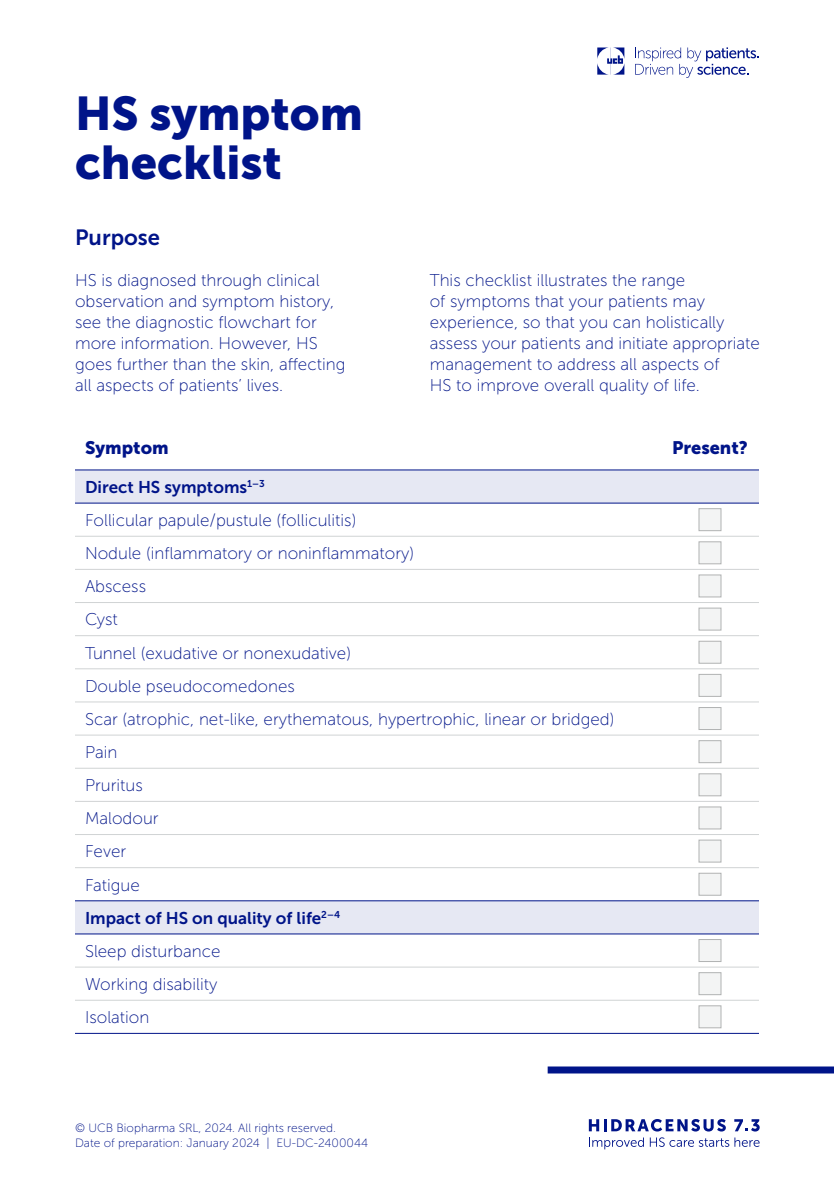
<style>
.page{position:relative;width:834px;height:1194px;background:#fff}
.page>*{position:absolute;margin:0;border:0;box-sizing:border-box;transform-origin:0 0}
.t1{font:47px/49px "Museo Sans 900";color:#001489}
.t2{font:22px "Museo Sans 700";color:#001489}
.t3{font:18px "Museo Sans 900";color:#001489}
.t4{font:17px/33.1px "Museo Sans 100";color:#001489}
.t5{font:17px "Museo Sans 700";color:#001489}
.t6{font:12px/14.4px "Museo Sans 100";color:#001489}
</style>
<div class="page">
<svg style="left:635px;top:47px;width:124px;height:31px"></svg>
<svg style="left:597px;top:48px;width:27px;height:27px"></svg>
<svg style="left:589px;top:1119px;width:171px;height:30px"></svg>
<div style="left:551px;top:1066px;width:283px;height:8px;background:#001489"></div>
<svg style="left:75px;top:470px;width:684px;height:464px"></svg>
<hr style="left:75px;top:469px;width:590px;height:1px;background:#001489">
<hr style="left:665px;top:469px;width:94px;height:1px;background:#001489">
<hr style="left:75px;top:900px;width:590px;height:1px;background:#001489">
<hr style="left:665px;top:900px;width:94px;height:1px;background:#001489">
<hr style="left:75px;top:503px;width:590px;height:1px;background:#001489">
<hr style="left:665px;top:503px;width:94px;height:1px;background:#001489">
<hr style="left:75px;top:934px;width:590px;height:1px;background:#001489">
<hr style="left:665px;top:934px;width:94px;height:1px;background:#001489">
<hr style="left:75px;top:536px;width:590px;height:1px;background:#d0d3d4">
<hr style="left:665px;top:536px;width:94px;height:1px;background:#d0d3d4">
<hr style="left:75px;top:569px;width:590px;height:1px;background:#d0d3d4">
<hr style="left:665px;top:569px;width:94px;height:1px;background:#d0d3d4">
<hr style="left:75px;top:602px;width:590px;height:1px;background:#d0d3d4">
<hr style="left:665px;top:602px;width:94px;height:1px;background:#d0d3d4">
<hr style="left:75px;top:635px;width:590px;height:1px;background:#d0d3d4">
<hr style="left:665px;top:635px;width:94px;height:1px;background:#d0d3d4">
<hr style="left:75px;top:669px;width:590px;height:1px;background:#d0d3d4">
<hr style="left:665px;top:669px;width:94px;height:1px;background:#d0d3d4">
<hr style="left:75px;top:702px;width:590px;height:1px;background:#d0d3d4">
<hr style="left:665px;top:702px;width:94px;height:1px;background:#d0d3d4">
<hr style="left:75px;top:735px;width:590px;height:1px;background:#d0d3d4">
<hr style="left:665px;top:735px;width:94px;height:1px;background:#d0d3d4">
<hr style="left:75px;top:768px;width:590px;height:1px;background:#d0d3d4">
<hr style="left:665px;top:768px;width:94px;height:1px;background:#d0d3d4">
<hr style="left:75px;top:801px;width:590px;height:1px;background:#d0d3d4">
<hr style="left:665px;top:801px;width:94px;height:1px;background:#d0d3d4">
<hr style="left:75px;top:834px;width:590px;height:1px;background:#d0d3d4">
<hr style="left:665px;top:834px;width:94px;height:1px;background:#d0d3d4">
<hr style="left:75px;top:867px;width:590px;height:1px;background:#d0d3d4">
<hr style="left:665px;top:867px;width:94px;height:1px;background:#d0d3d4">
<hr style="left:75px;top:967px;width:590px;height:1px;background:#d0d3d4">
<hr style="left:665px;top:967px;width:94px;height:1px;background:#d0d3d4">
<hr style="left:75px;top:1000px;width:590px;height:1px;background:#d0d3d4">
<hr style="left:665px;top:1000px;width:94px;height:1px;background:#d0d3d4">
<hr style="left:75px;top:1033px;width:590px;height:1px;background:#001489">
<hr style="left:665px;top:1033px;width:94px;height:1px;background:#001489">
<div style="left:698px;top:508px;width:24px;height:23px;background:#f3f4f4;border:1px solid #b1b3b3"></div>
<div style="left:698px;top:541px;width:24px;height:23px;background:#f3f4f4;border:1px solid #b1b3b3"></div>
<div style="left:698px;top:574px;width:24px;height:23px;background:#f3f4f4;border:1px solid #b1b3b3"></div>
<div style="left:698px;top:608px;width:24px;height:23px;background:#f3f4f4;border:1px solid #b1b3b3"></div>
<div style="left:698px;top:641px;width:24px;height:23px;background:#f3f4f4;border:1px solid #b1b3b3"></div>
<div style="left:698px;top:674px;width:24px;height:23px;background:#f3f4f4;border:1px solid #b1b3b3"></div>
<div style="left:698px;top:707px;width:24px;height:23px;background:#f3f4f4;border:1px solid #b1b3b3"></div>
<div style="left:698px;top:740px;width:24px;height:23px;background:#f3f4f4;border:1px solid #b1b3b3"></div>
<div style="left:698px;top:773px;width:24px;height:23px;background:#f3f4f4;border:1px solid #b1b3b3"></div>
<div style="left:698px;top:806px;width:24px;height:23px;background:#f3f4f4;border:1px solid #b1b3b3"></div>
<div style="left:698px;top:840px;width:24px;height:23px;background:#f3f4f4;border:1px solid #b1b3b3"></div>
<div style="left:698px;top:873px;width:24px;height:23px;background:#f3f4f4;border:1px solid #b1b3b3"></div>
<div style="left:698px;top:939px;width:24px;height:23px;background:#f3f4f4;border:1px solid #b1b3b3"></div>
<div style="left:698px;top:972px;width:24px;height:23px;background:#f3f4f4;border:1px solid #b1b3b3"></div>
<div style="left:698px;top:1005px;width:24px;height:23px;background:#f3f4f4;border:1px solid #b1b3b3"></div>
<h1 class="t1" style="left:75px;top:89px;width:290px">HS symptom checklist</h1>
<p class="t2" style="left:75px;top:225px;width:86px">Purpose</p>
<p class="t4" style="left:75px;top:270px;width:272px;line-height:21px">HS is diagnosed through clinical observation and symptom history, see the diagnostic flowchart for more information. However, HS goes further than the skin, affecting all aspects of patients’ lives.</p>
<p class="t4" style="left:430px;top:269px;width:332px;line-height:21px">This checklist illustrates the range<br>of symptoms that your patients may experience, so that you can holistically assess your patients and initiate appropriate management to address all aspects of<br>HS to improve overall quality of life.</p>
<p class="t3" style="left:85px;top:438px;width:85px">Symptom</p>
<p class="t3" style="left:672px;top:438px;width:77px">Present?</p>
<p class="t5" style="left:85px;top:478px;width:182px">Direct HS symptoms<sup>1–3</sup></p>
<p class="t4" style="left:85px;top:504px;width:531px">Follicular papule/pustule (folliculitis)<br>Nodule (inflammatory or noninflammatory)<br>Abscess<br>Cyst<br>Tunnel (exudative or nonexudative)<br>Double pseudocomedones<br>Scar (atrophic, net-like, erythematous, hypertrophic, linear or bridged)<br>Pain<br>Pruritus<br>Malodour<br>Fever<br>Fatigue</p>
<p class="t5" style="left:85px;top:908px;width:257px">Impact of HS on quality of life<sup>2–4</sup></p>
<p class="t4" style="left:85px;top:935px;width:137px">Sleep disturbance<br>Working disability<br>Isolation</p>
<p class="t6" style="left:75px;top:1121px;width:295px">© UCB Biopharma SRL, 2024. All rights reserved.<br>Date of preparation: January 2024 | EU-DC-2400044</p>
</div>
